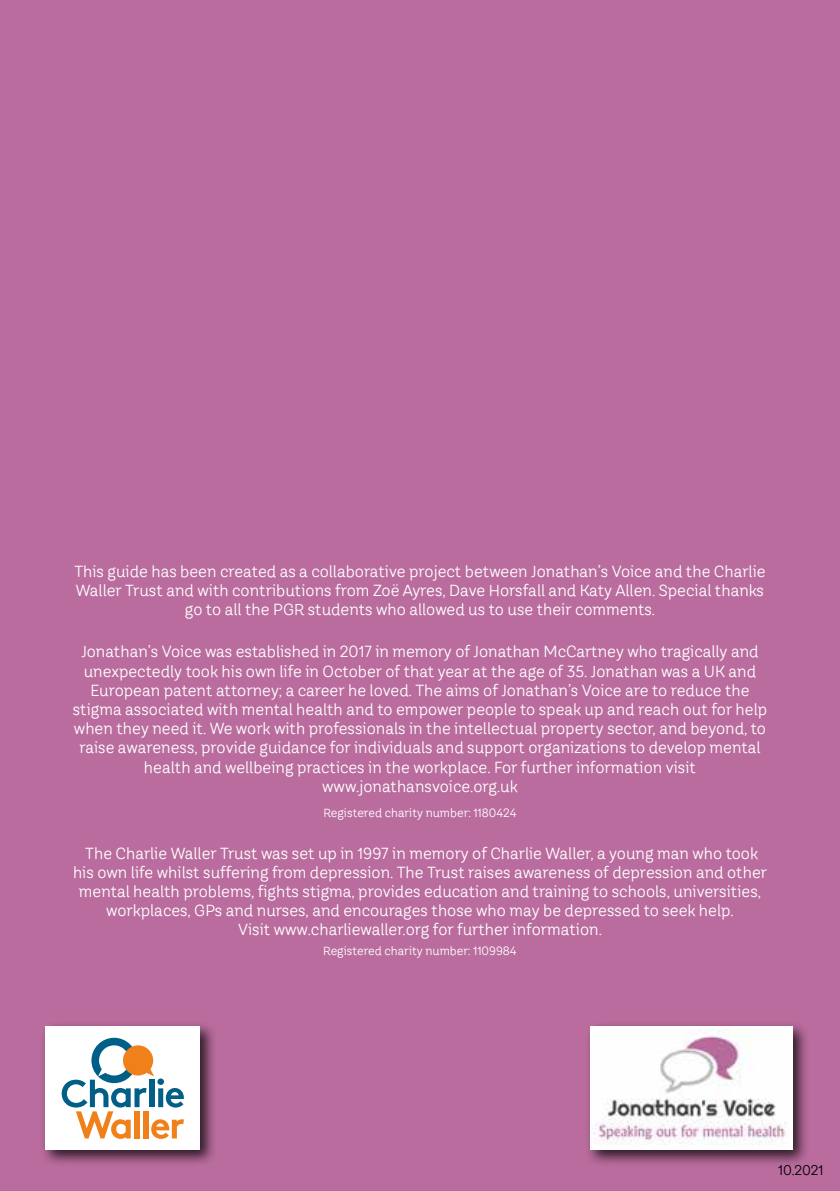
<style>
.page{position:relative;width:840px;height:1191px;background:#fff}
.page>*{position:absolute;margin:0;border:0;box-sizing:border-box;transform-origin:0 0}
.t1{font:16px/19.2px "TT Hazelnuts";color:#fff;text-align:center}
.t2{font:14px "TT Hazelnuts";color:#000}
.t3{font:12px "TT Hazelnuts";color:#fff}
</style>
<div class="page">
<div style="left:0;top:0;width:839px;height:1191px;background:#b96c9d"></div>
<div style="left:40px;top:1021px;width:177px;height:145px;background:#000;opacity:.75"></div>
<div style="left:45px;top:1026px;width:155px;height:124px;background:#fff"></div>
<div style="left:584px;top:1021px;width:225px;height:145px;background:#000;opacity:.75"></div>
<div style="left:590px;top:1026px;width:202px;height:124px;background:#fff"></div>
<img style="left:591px;top:1029px;width:195px;height:116px">
<svg style="left:62px;top:1037px;width:122px;height:101px"></svg>
<p class="t1" style="left:74px;top:561px;width:692px">This guide has been created as a collaborative project between Jonathan’s Voice and the Charlie<br>Waller Trust and with contributions from Zoë Ayres, Dave Horsfall and Katy Allen. Special thanks go to all the PGR students who allowed us to use their comments.</p>
<p class="t1" style="left:73px;top:642px;width:695px">Jonathan’s Voice was established in 2017 in memory of Jonathan McCartney who tragically and unexpectedly took his own life in October of that year at the age of 35. Jonathan was a UK and European patent attorney; a career he loved. The aims of Jonathan’s Voice are to reduce the stigma associated with mental health and to empower people to speak up and reach out for help when they need it. We work with professionals in the intellectual property sector, and beyond, to raise awareness, provide guidance for individuals and support organizations to develop mental health and wellbeing practices in the workplace. For further information visit www.jonathansvoice.org.uk</p>
<p class="t3" style="left:323px;top:804px;width:194px">Registered charity number: 1180424</p>
<p class="t1" style="left:73px;top:843px;width:695px">The Charlie Waller Trust was set up in 1997 in memory of Charlie Waller, a young man who took his own life whilst suffering from depression. The Trust raises awareness of depression and other mental health problems, fights stigma, provides education and training to schools, universities, workplaces, GPs and nurses, and encourages those who may be depressed to seek help.<br>Visit www.charliewaller.org for further information.</p>
<p class="t3" style="left:323px;top:943px;width:195px">Registered charity number: 1109984</p>
<p class="t2" style="left:777px;top:1160px;width:47px">10.2021</p>
</div>
